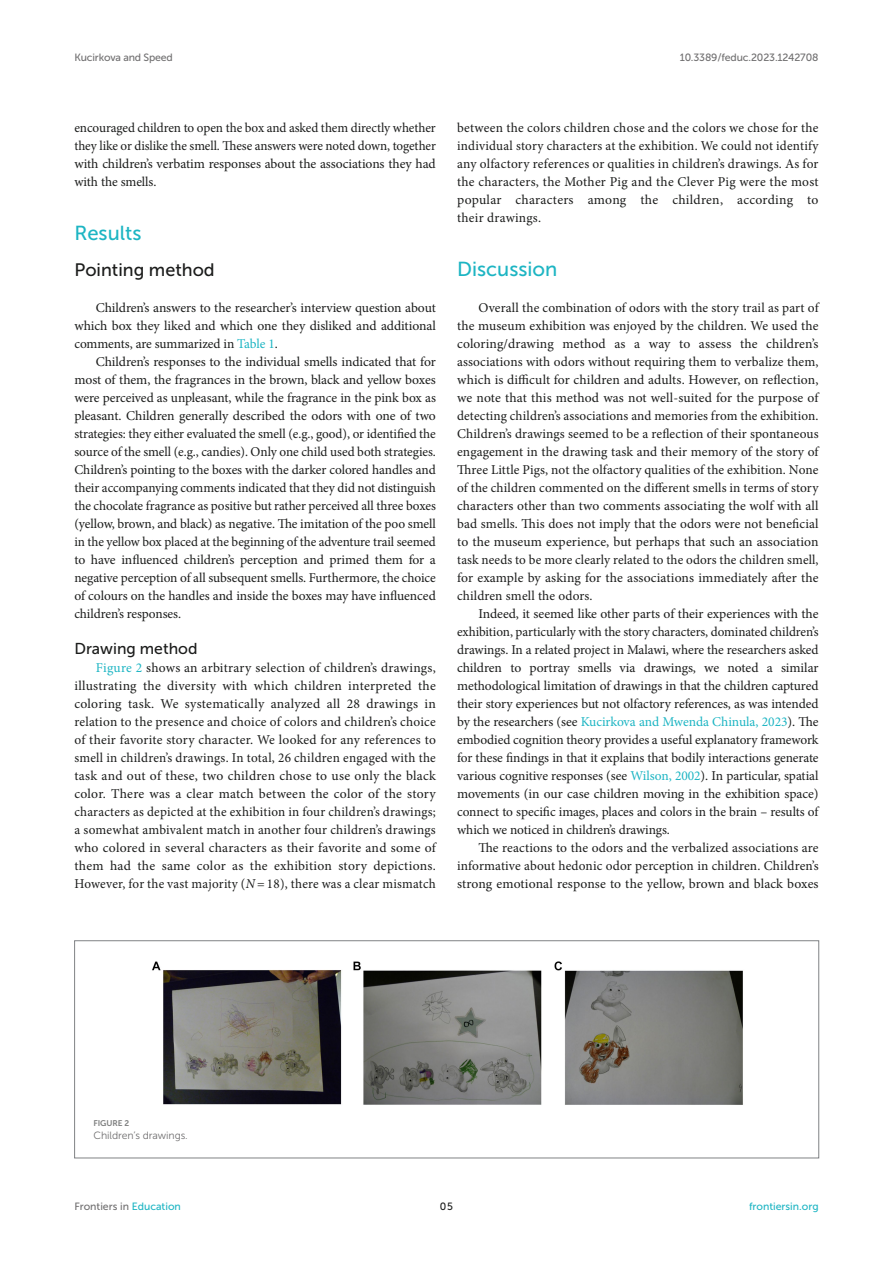
<style>
.page{position:relative;width:893px;height:1263px;background:#fff}
.page>*{position:absolute;margin:0;border:0;box-sizing:border-box;transform-origin:0 0}
.HEAD_1{font:20.25px "Museo Sans 500";color:#1db5c3}
.HEAD_2_after_HEAD_1{font:18px "Museo Sans 500";color:#1b1c1b}
.HEAD_3{font:15.75px "Museo Sans 500";color:#1b1c1b}
.TEXT_FLUSH{font:13.5px/18px "Minion Pro";letter-spacing:.005em;color:#1b1c1b;text-align:justify}
.TEXT{font:13.5px/18px "Minion Pro";letter-spacing:-.005em;color:#1b1c1b;text-align:justify}
.t1{font:10.5px "Museo Sans 500";letter-spacing:-.015em;color:#706f70}
.FIG_LEG{font:10.5px "Museo Sans 300";letter-spacing:-.01em;color:#706f70}
.t2{font:10.5px "Museo Sans 500";color:#1db5c3}
.t3{font:10.5px "Museo Sans 500";color:#1b1c1b}
.FIG_HD{font:8.25px "Museo Sans 700";letter-spacing:-.01em;color:#7e7f7f}
.s1{color:#1db5c3}
.s2{font-style:italic}
</style>
<div class="page">
<img style="left:152px;top:961px;width:591px;height:144px">
<div style="left:74px;top:940px;width:745px;height:218px;border:1px solid #808285"></div>
<p class="t1" style="left:74px;top:51px;width:100px">Kucirkova and Speed</p>
<p class="t1" style="left:680px;top:51px;width:140px">10.3389/feduc.2023.1242708</p>
<p class="TEXT_FLUSH" style="left:74px;top:119px;width:363px">encouraged children to open the box and asked them directly whether they like or dislike the smell. These answers were noted down, together with children’s verbatim responses about the associations they had with the smells.</p>
<p class="HEAD_1" style="left:74px;top:222px;width:69px">Results</p>
<p class="HEAD_2_after_HEAD_1" style="left:74px;top:260px;width:142px">Pointing method</p>
<p class="TEXT_FLUSH" style="left:74px;top:299px;width:363px;text-indent:21px">Children’s answers to the researcher’s interview question about which box they liked and which one they disliked and additional comments, are summarized in <span class="s1">Table 1</span>.</p>
<p class="TEXT" style="left:74px;top:353px;width:363px;text-indent:21px">Children’s responses to the individual smells indicated that for most of them, the fragrances in the brown, black and yellow boxes were perceived as unpleasant, while the fragrance in the pink box as pleasant. Children generally described the odors with one of two strategies: they either evaluated the smell (e.g., good), or identified the source of the smell (e.g., candies). Only one child used both strategies.<br>Children’s pointing to the boxes with the darker colored handles and their accompanying comments indicated that they did not distinguish the chocolate fragrance as positive but rather perceived all three boxes (yellow, brown, and black) as negative. The imitation of the poo smell in the yellow box placed at the beginning of the adventure trail seemed to have influenced children’s perception and primed them for a negative perception of all subsequent smells. Furthermore, the choice of colours on the handles and inside the boxes may have influenced children’s responses.</p>
<p class="HEAD_3" style="left:74px;top:640px;width:125px">Drawing method</p>
<p class="TEXT_FLUSH" style="left:74px;top:659px;width:363px;text-indent:21px"><span class="s1">Figure 2</span> shows an arbitrary selection of children’s drawings, illustrating the diversity with which children interpreted the coloring task. We systematically analyzed all 28 drawings in relation to the presence and choice of colors and children’s choice of their favorite story character. We looked for any references to smell in children’s drawings. In total, 26 children engaged with the task and out of these, two children chose to use only the black color. There was a clear match between the color of the story characters as depicted at the exhibition in four children’s drawings; a somewhat ambivalent match in another four children’s drawings who colored in several characters as their favorite and some of them had the same color as the exhibition story depictions.<br>However, for the vast majority (<span class="s2">N</span> = 18), there was a clear mismatch</p>
<p class="TEXT_FLUSH" style="left:457px;top:119px;width:363px">between the colors children chose and the colors we chose for the individual story characters at the exhibition. We could not identify any olfactory references or qualities in children’s drawings. As for the characters, the Mother Pig and the Clever Pig were the most popular characters among the children, according to their drawings.</p>
<p class="HEAD_1" style="left:457px;top:258px;width:102px">Discussion</p>
<p class="TEXT_FLUSH" style="left:457px;top:299px;width:363px;text-indent:21px">Overall the combination of odors with the story trail as part of the museum exhibition was enjoyed by the children. We used the coloring/drawing method as a way to assess the children’s associations with odors without requiring them to verbalize them, which is difficult for children and adults. However, on reflection, we note that this method was not well-suited for the purpose of detecting children’s associations and memories from the exhibition.<br>Children’s drawings seemed to be a reflection of their spontaneous engagement in the drawing task and their memory of the story of Three Little Pigs, not the olfactory qualities of the exhibition. None of the children commented on the different smells in terms of story characters other than two comments associating the wolf with all bad smells. This does not imply that the odors were not beneficial to the museum experience, but perhaps that such an association task needs to be more clearly related to the odors the children smell, for example by asking for the associations immediately after the children smell the odors.</p>
<p class="TEXT" style="left:457px;top:605px;width:363px;text-indent:21px">Indeed, it seemed like other parts of their experiences with the exhibition, particularly with the story characters, dominated children’s drawings. In a related project in Malawi, where the researchers asked children to portray smells via drawings, we noted a similar methodological limitation of drawings in that the children captured their story experiences but not olfactory references, as was intended by the researchers (see <span class="s1">Kucirkova and Mwenda Chinula, 2023</span>). The embodied cognition theory provides a useful explanatory framework for these findings in that it explains that bodily interactions generate various cognitive responses (see <span class="s1">Wilson, 2002</span>). In particular, spatial movements (in our case children moving in the exhibition space) connect to specific images, places and colors in the brain – results of which we noticed in children’s drawings.</p>
<p class="TEXT" style="left:457px;top:839px;width:363px;text-indent:21px">The reactions to the odors and the verbalized associations are informative about hedonic odor perception in children. Children’s strong emotional response to the yellow, brown and black boxes</p>
<p class="FIG_HD" style="left:94px;top:1118px;width:37px">FIGURE 2</p>
<p class="FIG_LEG" style="left:94px;top:1130px;width:96px">Children’s drawings.</p>
<p class="t1" style="left:74px;top:1200px;width:108px">Frontiers in <span class="s1">Education</span></p>
<p class="t3" style="left:440px;top:1200px;width:14px">05</p>
<p class="t2" style="left:749px;top:1200px;width:71px">frontiersin.org</p>
</div>
